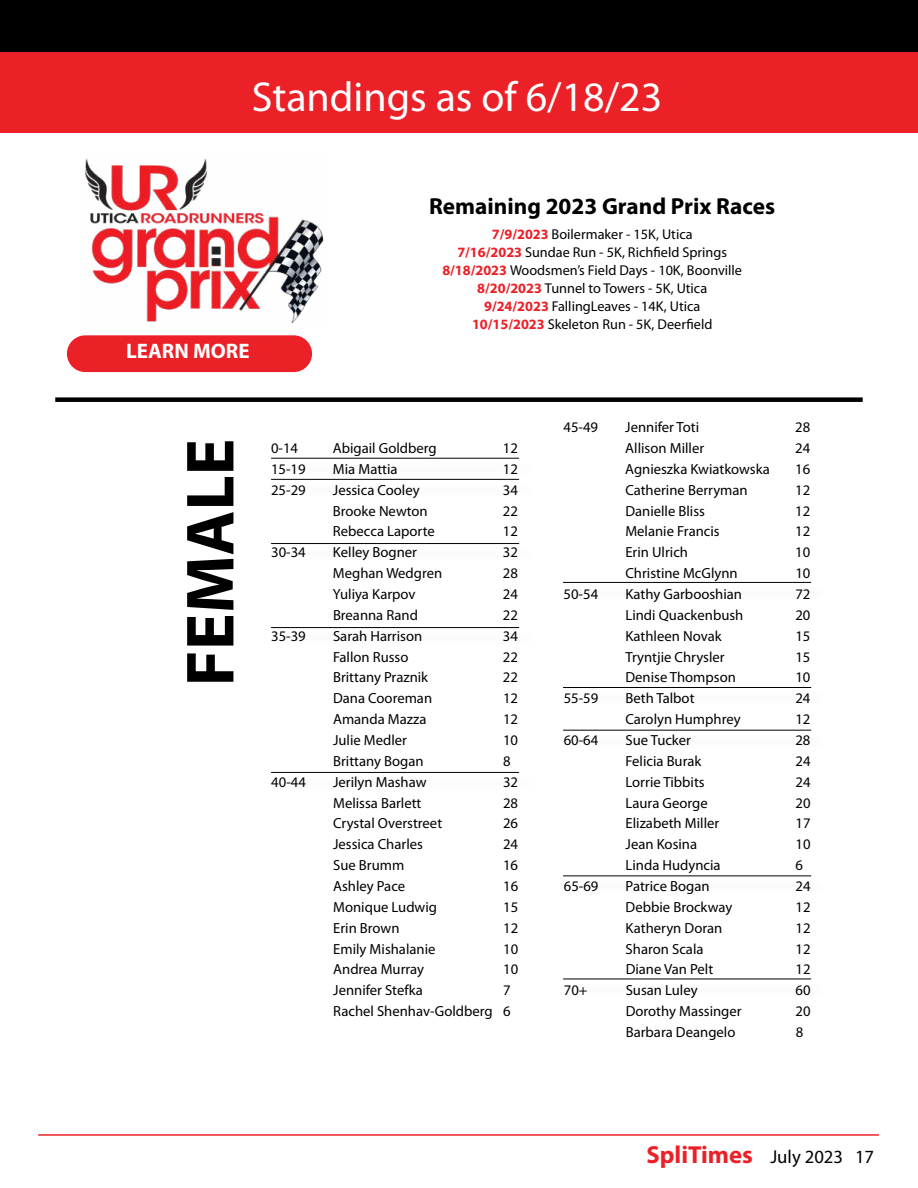
<style>
.page{position:relative;width:918px;height:1188px;background:#fff}
.page>*{position:absolute;margin:0;border:0;box-sizing:border-box;transform-origin:0 0}
.t1{font:700 68.7px "Myriad Pro";color:#000}
.t2{font:42px "Myriad Pro";color:#fff}
.t3{font:700 23.25px "Myriad Pro";color:#000}
.t4{font:700 21px "Myriad Pro";color:#fff}
.t5{font:18.75px "Myriad Pro";color:#000}
.t6{font:14.7px/20.9px "Myriad Pro";color:#000;text-align:right}
.t7{font:14.25px/18px "Myriad Pro";color:#000;text-align:center}
.s1{font-weight:700;color:#ec2027}
.s2{font-weight:700;font-size:24.75px;color:#ec2027}
</style>
<div class="page">
<hr style="left:38px;top:1134px;width:841px;height:2px;background:#ec2027">
<div style="left:0;top:27px;width:918px;height:106px;background:#ec2027"></div>
<div style="left:0;top:0;width:918px;height:52px;background:#000"></div>
<hr style="left:271px;top:458px;width:248px;height:1px;background:#000">
<hr style="left:563px;top:582px;width:248px;height:1px;background:#000">
<hr style="left:563px;top:687px;width:248px;height:1px;background:#000">
<hr style="left:563px;top:730px;width:248px;height:1px;background:#000">
<hr style="left:563px;top:876px;width:248px;height:1px;background:#000">
<hr style="left:563px;top:979px;width:248px;height:1px;background:#000">
<hr style="left:271px;top:479px;width:248px;height:1px;background:#000">
<hr style="left:271px;top:543px;width:248px;height:1px;background:#000">
<hr style="left:271px;top:627px;width:248px;height:1px;background:#000">
<hr style="left:271px;top:772px;width:248px;height:1px;background:#000">
<div style="left:55px;top:397px;width:808px;height:5px;background:#000"></div>
<img style="left:84px;top:158px;width:240px;height:166px">
<div style="left:67px;top:335px;width:245px;height:37px;background:#ec2027;border-radius:18px"></div>
<h2 class="t2" style="left:252px;top:71px;width:412px">Standings as of 6/18/23</h2>
<h3 class="t3" style="left:429px;top:191px;width:348px">Remaining 2023 Grand Prix Races</h3>
<h3 class="t4" style="left:126px;top:337px;width:125px">LEARN MORE</h3>
<p class="t7" style="left:442px;top:225px;width:301px"><span class="s1">7/9/2023</span> Boilermaker - 15K, Utica<br><span class="s1">7/16/2023</span> Sundae Run - 5K, Richfield Springs <span class="s1">8/18/2023</span> Woodsmen’s Field Days - 10K, Boonville <span class="s1">8/20/2023</span> Tunnel to Towers - 5K, Utica<br><span class="s1">9/24/2023</span> FallingLeaves - 14K, Utica<br><span class="s1">10/15/2023</span> Skeleton Run - 5K, Deerfield</p>
<h1 class="t1" style="left:166px;top:686px;width:249px;rotate:-90deg">FEMALE</h1>
<p class="t6" style="left:271px;top:437px;width:29px">0-14</p>
<p class="t6" style="left:333px;top:437px;width:105px">Abigail Goldberg</p>
<p class="t6" style="left:503px;top:437px;width:17px">12</p>
<p class="t6" style="left:271px;top:458px;width:36px">15-19</p>
<p class="t6" style="left:333px;top:458px;width:66px">Mia Mattia</p>
<p class="t6" style="left:503px;top:458px;width:17px">12</p>
<p class="t6" style="left:271px;top:479px;width:36px">25-29</p>
<p class="t6" style="left:333px;top:479px;width:88px">Jessica Cooley</p>
<p class="t6" style="left:503px;top:479px;width:17px">34</p>
<p class="t6" style="left:333px;top:500px;width:96px">Brooke Newton</p>
<p class="t6" style="left:503px;top:500px;width:17px">22</p>
<p class="t6" style="left:333px;top:521px;width:103px">Rebecca Laporte</p>
<p class="t6" style="left:503px;top:521px;width:17px">12</p>
<p class="t6" style="left:271px;top:542px;width:36px">30-34</p>
<p class="t6" style="left:333px;top:542px;width:86px">Kelley Bogner</p>
<p class="t6" style="left:503px;top:542px;width:17px">32</p>
<p class="t6" style="left:333px;top:563px;width:111px">Meghan Wedgren</p>
<p class="t6" style="left:503px;top:563px;width:17px">28</p>
<p class="t6" style="left:333px;top:583px;width:84px">Yuliya Karpov</p>
<p class="t6" style="left:503px;top:583px;width:17px">24</p>
<p class="t6" style="left:333px;top:604px;width:87px">Breanna Rand</p>
<p class="t6" style="left:503px;top:604px;width:17px">22</p>
<p class="t6" style="left:271px;top:625px;width:36px">35-39</p>
<p class="t6" style="left:333px;top:625px;width:91px">Sarah Harrison</p>
<p class="t6" style="left:503px;top:625px;width:17px">34</p>
<p class="t6" style="left:333px;top:646px;width:77px">Fallon Russo</p>
<p class="t6" style="left:503px;top:646px;width:17px">22</p>
<p class="t6" style="left:333px;top:667px;width:97px">Brittany Praznik</p>
<p class="t6" style="left:503px;top:667px;width:17px">22</p>
<p class="t6" style="left:333px;top:688px;width:101px">Dana Cooreman</p>
<p class="t6" style="left:503px;top:688px;width:17px">12</p>
<p class="t6" style="left:333px;top:709px;width:95px">Amanda Mazza</p>
<p class="t6" style="left:503px;top:709px;width:17px">12</p>
<p class="t6" style="left:333px;top:729px;width:76px">Julie Medler</p>
<p class="t6" style="left:503px;top:729px;width:17px">10</p>
<p class="t6" style="left:333px;top:750px;width:92px">Brittany Bogan</p>
<p class="t6" style="left:503px;top:750px;width:9px">8</p>
<p class="t6" style="left:271px;top:771px;width:36px">40-44</p>
<p class="t6" style="left:333px;top:771px;width:95px">Jerilyn Mashaw</p>
<p class="t6" style="left:503px;top:771px;width:17px">32</p>
<p class="t6" style="left:333px;top:792px;width:90px">Melissa Barlett</p>
<p class="t6" style="left:503px;top:792px;width:17px">28</p>
<p class="t6" style="left:333px;top:813px;width:111px">Crystal Overstreet</p>
<p class="t6" style="left:503px;top:813px;width:17px">26</p>
<p class="t6" style="left:333px;top:834px;width:91px">Jessica Charles</p>
<p class="t6" style="left:503px;top:834px;width:17px">24</p>
<p class="t6" style="left:333px;top:855px;width:73px">Sue Brumm</p>
<p class="t6" style="left:503px;top:855px;width:17px">16</p>
<p class="t6" style="left:333px;top:875px;width:74px">Ashley Pace</p>
<p class="t6" style="left:503px;top:875px;width:17px">16</p>
<p class="t6" style="left:333px;top:896px;width:105px">Monique Ludwig</p>
<p class="t6" style="left:503px;top:896px;width:17px">15</p>
<p class="t6" style="left:333px;top:917px;width:68px">Erin Brown</p>
<p class="t6" style="left:503px;top:917px;width:17px">12</p>
<p class="t6" style="left:333px;top:938px;width:104px">Emily Mishalanie</p>
<p class="t6" style="left:503px;top:938px;width:17px">10</p>
<p class="t6" style="left:333px;top:959px;width:92px">Andrea Murray</p>
<p class="t6" style="left:503px;top:959px;width:17px">10</p>
<p class="t6" style="left:333px;top:980px;width:91px">Jennifer Stefka</p>
<p class="t6" style="left:333px;top:980px;width:179px">7<br>Rachel Shenhav-Goldberg 6</p>
<p class="t6" style="left:563px;top:417px;width:36px">45-49</p>
<p class="t6" style="left:625px;top:417px;width:75px">Jennifer Toti</p>
<p class="t6" style="left:795px;top:417px;width:17px">28</p>
<p class="t6" style="left:625px;top:437px;width:80px">Allison Miller</p>
<p class="t6" style="left:795px;top:437px;width:17px">24</p>
<p class="t6" style="left:625px;top:458px;width:146px">Agnieszka Kwiatkowska</p>
<p class="t6" style="left:795px;top:458px;width:17px">16</p>
<p class="t6" style="left:625px;top:479px;width:124px">Catherine Berryman</p>
<p class="t6" style="left:795px;top:479px;width:17px">12</p>
<p class="t6" style="left:625px;top:500px;width:81px">Danielle Bliss</p>
<p class="t6" style="left:795px;top:500px;width:17px">12</p>
<p class="t6" style="left:625px;top:521px;width:96px">Melanie Francis</p>
<p class="t6" style="left:795px;top:521px;width:17px">12</p>
<p class="t6" style="left:625px;top:542px;width:64px">Erin Ulrich</p>
<p class="t6" style="left:795px;top:542px;width:17px">10</p>
<p class="t6" style="left:625px;top:563px;width:114px">Christine McGlynn</p>
<p class="t6" style="left:795px;top:563px;width:17px">10</p>
<p class="t6" style="left:564px;top:583px;width:36px">50-54</p>
<p class="t6" style="left:625px;top:583px;width:118px">Kathy Garbooshian</p>
<p class="t6" style="left:795px;top:583px;width:17px">72</p>
<p class="t6" style="left:625px;top:604px;width:120px">Lindi Quackenbush</p>
<p class="t6" style="left:795px;top:604px;width:17px">20</p>
<p class="t6" style="left:625px;top:625px;width:98px">Kathleen Novak</p>
<p class="t6" style="left:795px;top:625px;width:17px">15</p>
<p class="t6" style="left:625px;top:646px;width:101px">Tryntjie Chrysler</p>
<p class="t6" style="left:795px;top:646px;width:17px">15</p>
<p class="t6" style="left:625px;top:667px;width:112px">Denise Thompson</p>
<p class="t6" style="left:795px;top:667px;width:17px">10</p>
<p class="t6" style="left:564px;top:688px;width:36px">55-59</p>
<p class="t6" style="left:625px;top:688px;width:71px">Beth Talbot</p>
<p class="t6" style="left:795px;top:688px;width:17px">24</p>
<p class="t6" style="left:625px;top:709px;width:117px">Carolyn Humphrey</p>
<p class="t6" style="left:795px;top:709px;width:17px">12</p>
<p class="t6" style="left:564px;top:729px;width:36px">60-64</p>
<p class="t6" style="left:626px;top:729px;width:67px">Sue Tucker</p>
<p class="t6" style="left:795px;top:729px;width:17px">28</p>
<p class="t6" style="left:626px;top:750px;width:77px">Felicia Burak</p>
<p class="t6" style="left:795px;top:750px;width:17px">24</p>
<p class="t6" style="left:626px;top:771px;width:81px">Lorrie Tibbits</p>
<p class="t6" style="left:795px;top:771px;width:17px">24</p>
<p class="t6" style="left:626px;top:792px;width:84px">Laura George</p>
<p class="t6" style="left:796px;top:792px;width:17px">20</p>
<p class="t6" style="left:626px;top:813px;width:95px">Elizabeth Miller</p>
<p class="t6" style="left:796px;top:813px;width:17px">17</p>
<p class="t6" style="left:626px;top:834px;width:73px">Jean Kosina</p>
<p class="t6" style="left:796px;top:834px;width:17px">10</p>
<p class="t6" style="left:626px;top:855px;width:97px">Linda Hudyncia</p>
<p class="t6" style="left:796px;top:855px;width:9px">6</p>
<p class="t6" style="left:564px;top:875px;width:36px">65-69</p>
<p class="t6" style="left:626px;top:875px;width:86px">Patrice Bogan</p>
<p class="t6" style="left:796px;top:875px;width:17px">24</p>
<p class="t6" style="left:626px;top:896px;width:108px">Debbie Brockway</p>
<p class="t6" style="left:796px;top:896px;width:17px">12</p>
<p class="t6" style="left:626px;top:917px;width:98px">Katheryn Doran</p>
<p class="t6" style="left:796px;top:917px;width:17px">12</p>
<p class="t6" style="left:626px;top:938px;width:79px">Sharon Scala</p>
<p class="t6" style="left:796px;top:938px;width:17px">12</p>
<p class="t6" style="left:626px;top:959px;width:89px">Diane Van Pelt</p>
<p class="t6" style="left:796px;top:959px;width:17px">12</p>
<p class="t6" style="left:564px;top:980px;width:25px">70+</p>
<p class="t6" style="left:626px;top:980px;width:73px">Susan Luley</p>
<p class="t6" style="left:796px;top:980px;width:17px">60</p>
<p class="t6" style="left:626px;top:1001px;width:117px">Dorothy Massinger</p>
<p class="t6" style="left:796px;top:1001px;width:17px">20</p>
<p class="t6" style="left:626px;top:1021px;width:111px">Barbara Deangelo</p>
<p class="t6" style="left:796px;top:1021px;width:9px">8</p>
<p class="t5" style="left:646px;top:1145px;width:229px"><span class="s2">SpliTimes</span> July 2023 17</p>
</div>
